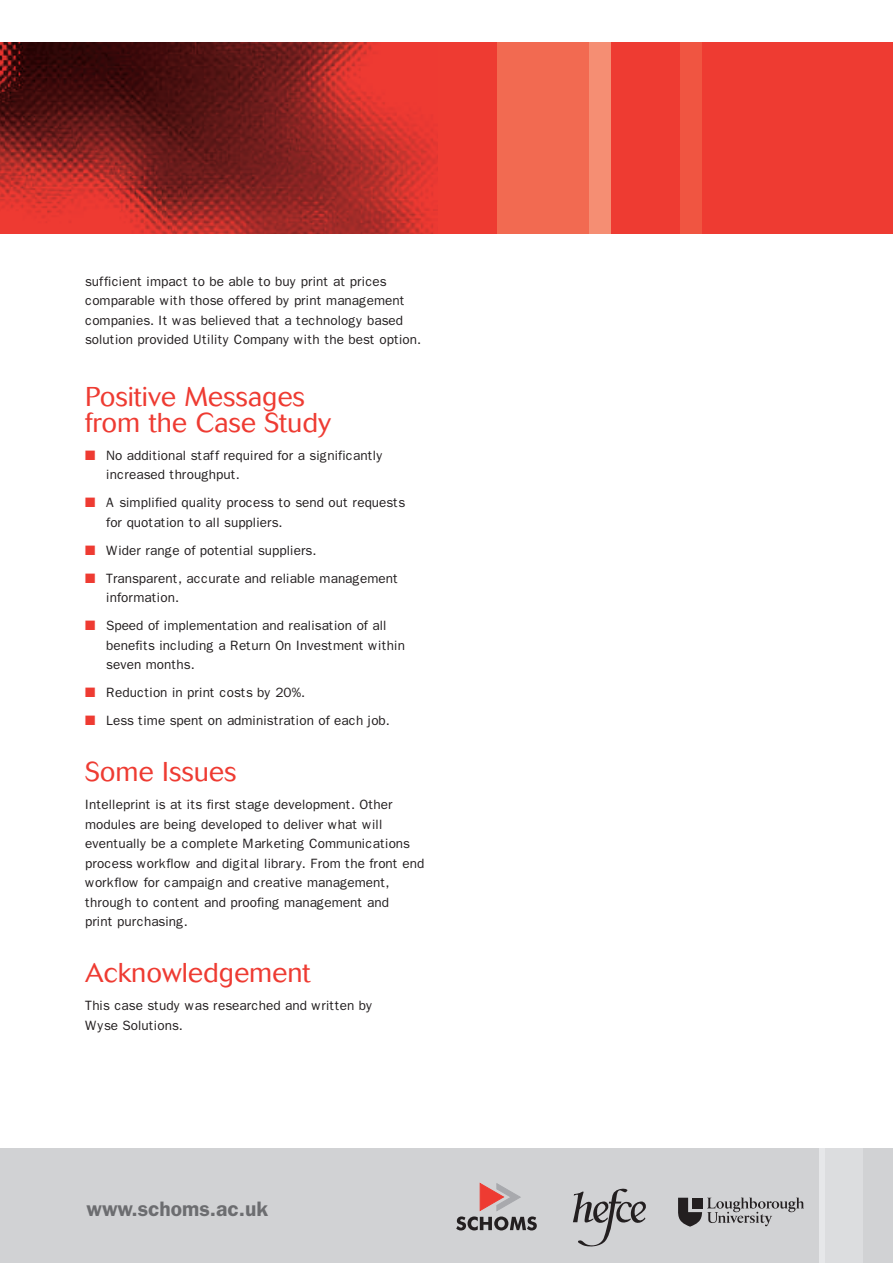
<style>
.page{position:relative;width:893px;height:1263px;background:#fff}
.page>*{position:absolute;margin:0;border:0;box-sizing:border-box;transform-origin:0 0}
.t1{font:300 27px/25.5px "Cosmos";color:#ee3b32}
.t2{font:600 21px "Franklin Gothic";color:#6c6d70}
.t3{font:13.5px/19.5px "Franklin Gothic";color:#231f20}
.s1{color:#ee3b32}
</style>
<div class="page">
<div style="left:0;top:1148px;width:893px;height:115px;background:#d1d2d4"></div>
<div style="left:825px;top:1148px;width:37px;height:115px;background:#dcdddf"></div>
<div style="left:819px;top:1148px;width:6px;height:115px;background:#e6e7e9"></div>
<svg style="left:456px;top:1183px;width:81px;height:47px"></svg>
<svg style="left:678px;top:1197px;width:126px;height:30px"></svg>
<div style="left:692px;top:1198px;width:10px;height:10px;background:#231f20"></div>
<svg style="left:573px;top:1188px;width:73px;height:59px"></svg>
<img style="left:0;top:43px;width:438px;height:191px">
<div style="left:438px;top:43px;width:455px;height:191px;background:#ee3b32"></div>
<div style="left:680px;top:43px;width:22px;height:191px;background:#f05541"></div>
<div style="left:589px;top:43px;width:21px;height:191px;background:#f58e73"></div>
<div style="left:497px;top:43px;width:92px;height:191px;background:#f26a51"></div>
<p class="t3" style="left:85px;top:271px;width:338px">sufficient impact to be able to buy print at prices comparable with those offered by print management companies. It was believed that a technology based solution provided Utility Company with the best option.</p>
<h1 class="t1" style="left:85px;top:386px;width:247px">Positive Messages from the Case Study</h1>
<p class="t3" style="left:106px;top:445px;width:278px;text-indent:-21px"><span class="s1">■</span> No additional staff required for a significantly increased throughput.</p>
<p class="t3" style="left:106px;top:493px;width:300px;text-indent:-21px"><span class="s1">■</span> A simplified quality process to send out requests for quotation to all suppliers.</p>
<p class="t3" style="left:85px;top:540px;width:233px"><span class="s1">■</span> Wider range of potential suppliers.</p>
<p class="t3" style="left:106px;top:568px;width:293px;text-indent:-21px"><span class="s1">■</span> Transparent, accurate and reliable management information.</p>
<p class="t3" style="left:106px;top:616px;width:300px;text-indent:-21px"><span class="s1">■</span> Speed of implementation and realisation of all benefits including a Return On Investment within seven months.</p>
<p class="t3" style="left:85px;top:683px;width:222px"><span class="s1">■</span> Reduction in print costs by 20%.</p>
<p class="t3" style="left:85px;top:711px;width:306px"><span class="s1">■</span> Less time spent on administration of each job.</p>
<h1 class="t1" style="left:85px;top:761px;width:153px">Some Issues</h1>
<p class="t3" style="left:85px;top:795px;width:341px">Intelleprint is at its first stage development. Other modules are being developed to deliver what will eventually be a complete Marketing Communications process workflow and digital library. From the front end workflow for campaign and creative management, through to content and proofing management and<br>print purchasing.</p>
<h1 class="t1" style="left:85px;top:962px;width:227px">Acknowledgement</h1>
<p class="t3" style="left:85px;top:996px;width:289px">This case study was researched and written by<br>Wyse Solutions.</p>
<h2 class="t2" style="left:87px;top:1196px;width:183px">www.schoms.ac.uk</h2>
</div>
